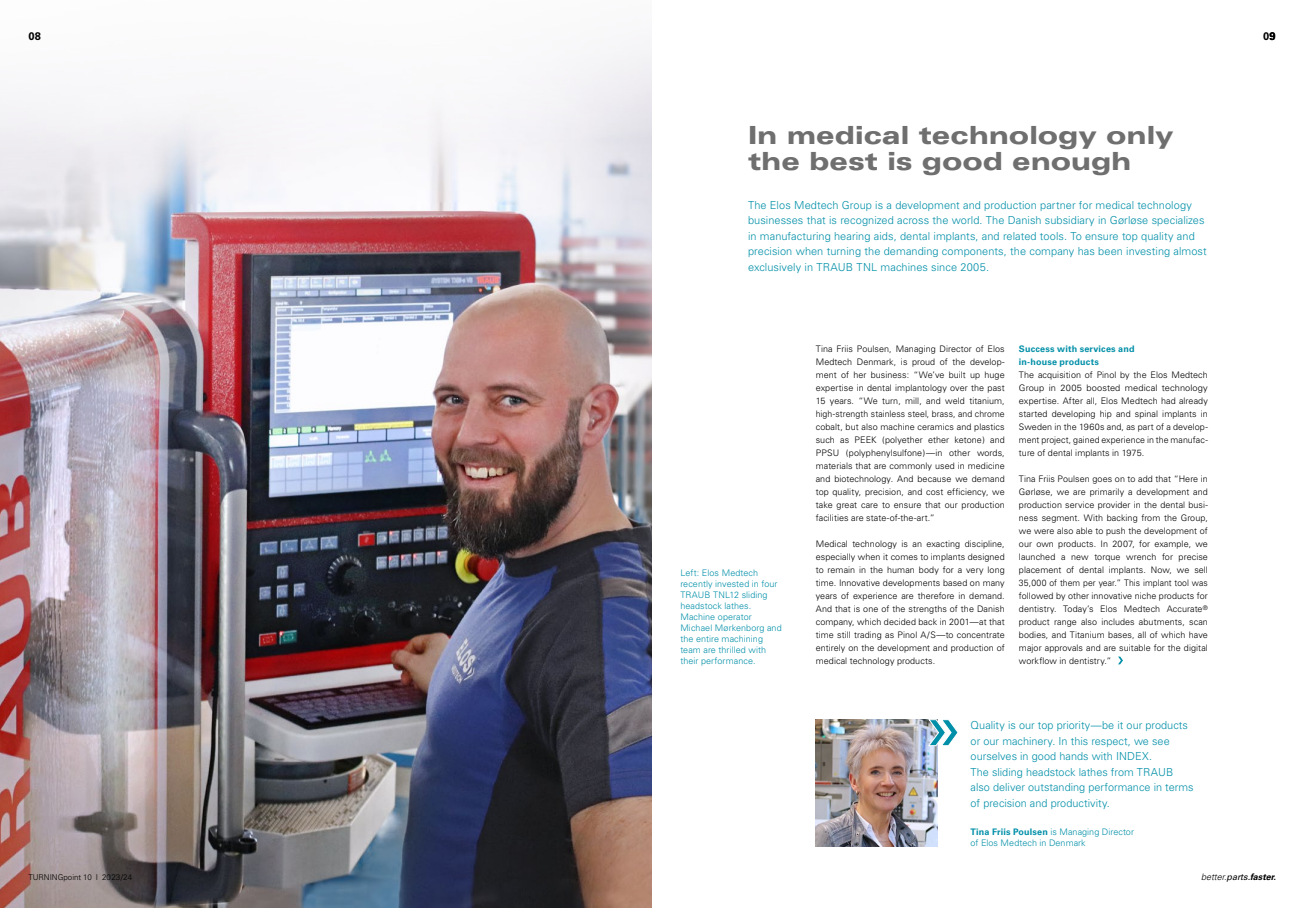
<style>
.page{position:relative;width:1304px;height:908px;background:#fff}
.page>*{position:absolute;margin:0;border:0;box-sizing:border-box;transform-origin:0 0}
.t1{font:900 expanded 25px/26px "Univers";letter-spacing:-.01em;color:#706f6f}
.t2{font:300 11px/15.5px "Univers";letter-spacing:.005em;color:#008fa8}
.t3{font:700 11px "Univers";color:#000}
.t4{font:300 9px/13px "Univers";letter-spacing:.005em;color:#000;text-align:justify}
.t5{font:300 9px/11px "Univers";letter-spacing:.005em;color:#008fa8}
.t6{font:700 9px/13px "Univers";letter-spacing:.02em;color:#008fa8}
.t7{font:italic 300 9px "Univers";color:#000}
.t8{font:300 8px "Univers";color:#000}
.s1{font-weight:700}
.s2{font-weight:400}
</style>
<div class="page">
<img style="left:0;top:217px;width:652px;height:690px">
<img style="left:816px;top:719px;width:121px;height:127px">
<svg style="left:0;top:40px;width:652px;height:177px;fill:#f6f5f8"></svg>
<svg style="left:1118px;top:656px;width:5px;height:8px"></svg>
<svg style="left:928px;top:719px;width:30px;height:26px"></svg>
<p class="t3" style="left:28px;top:29px;width:14px">08</p>
<h1 class="t1" style="left:748px;top:122px;width:427px">In medical technology only the best is good enough</h1>
<p class="t2" style="left:748px;top:197px;width:460px">The Elos Medtech Group is a development and production partner for medical technology businesses that is recognized across the world. The Danish subsidiary in Gørløse specializes in manufacturing hearing aids, dental implants, and related tools. To ensure top quality and precision when turning the demanding components, the company has been investing almost exclusively in TRAUB TNL machines since 2005.</p>
<p class="t5" style="left:680px;top:567px;width:103px">Left: Elos Medtech recently invested in four<br>TRAUB TNL12 sliding headstock lathes.<br>Machine operator<br>Michael Mørkenborg and the entire machining team are thrilled with their performance.</p>
<p class="t4" style="left:816px;top:342px;width:190px">Tina Friis Poulsen, Managing Director of Elos Medtech Denmark, is proud of the develop&shy;ment of her business: “We’ve built up huge expertise in dental implantology over the past 15 years. “We turn, mill, and weld titanium, high-strength stainless steel, brass, and chrome cobalt, but also machine ceramics and plastics such as PEEK (polyether ether ketone) and PPSU (polyphenylsulfone)—in other words, materials that are commonly used in medicine and biotechnology. And because we demand top quality, precision, and cost efficiency, we take great care to ensure that our production facilities are state-of-the-art.”</p>
<p class="t4" style="left:816px;top:537px;width:190px">Medical technology is an exacting discipline, especially when it comes to implants designed to remain in the human body for a very long time. Innovative developments based on many years of experience are therefore in demand.<br>And that is one of the strengths of the Danish company, which decided back in 2001—at that time still trading as Pinol A/S—to concentrate entirely on the development and production of medical technology products.</p>
<p class="t6" style="left:1019px;top:342px;width:117px">Success with services and in-house products</p>
<p class="t4" style="left:1019px;top:368px;width:190px">The acquisition of Pinol by the Elos Medtech Group in 2005 boosted medical technology expertise. After all, Elos Medtech had already started developing hip and spinal implants in Sweden in the 1960s and, as part of a develop&shy;ment project, gained experience in the manufac&shy;ture of dental implants in 1975.</p>
<p class="t4" style="left:1019px;top:472px;width:190px">Tina Friis Poulsen goes on to add that “Here in Gørløse, we are primarily a development and production service provider in the dental busi&shy;ness segment. With backing from the Group, we were also able to push the development of our own products. In 2007, for example, we launched a new torque wrench for precise placement of dental implants. Now, we sell 35,000 of them per year.” This implant tool was followed by other innovative niche products for dentistry. Today’s Elos Medtech Accurate<sup>® </sup>product range also includes abutments, scan bodies, and Titanium bases, all of which have major approvals and are suitable for the digital workflow in dentistry.”</p>
<p class="t2" style="left:971px;top:717px;width:224px">Quality is our top priority—be it our products or our machinery. In this respect, we see ourselves in good hands with INDEX.<br>The sliding headstock lathes from TRAUB also deliver outstanding performance in terms of precision and productivity.</p>
<p class="t5" style="left:971px;top:825px;width:165px"><span class="s1">Tina Friis Poulsen</span> is Managing Director of Elos Medtech in Denmark</p>
<p class="t3" style="left:1263px;top:29px;width:14px">09</p>
<p class="t8" style="left:28px;top:872px;width:105px">TURNINGpoint 10 I 2023/24</p>
<p class="t7" style="left:1201px;top:871px;width:76px">better.<span class="s2">parts.</span><span class="s1">faster.</span></p>
</div>
